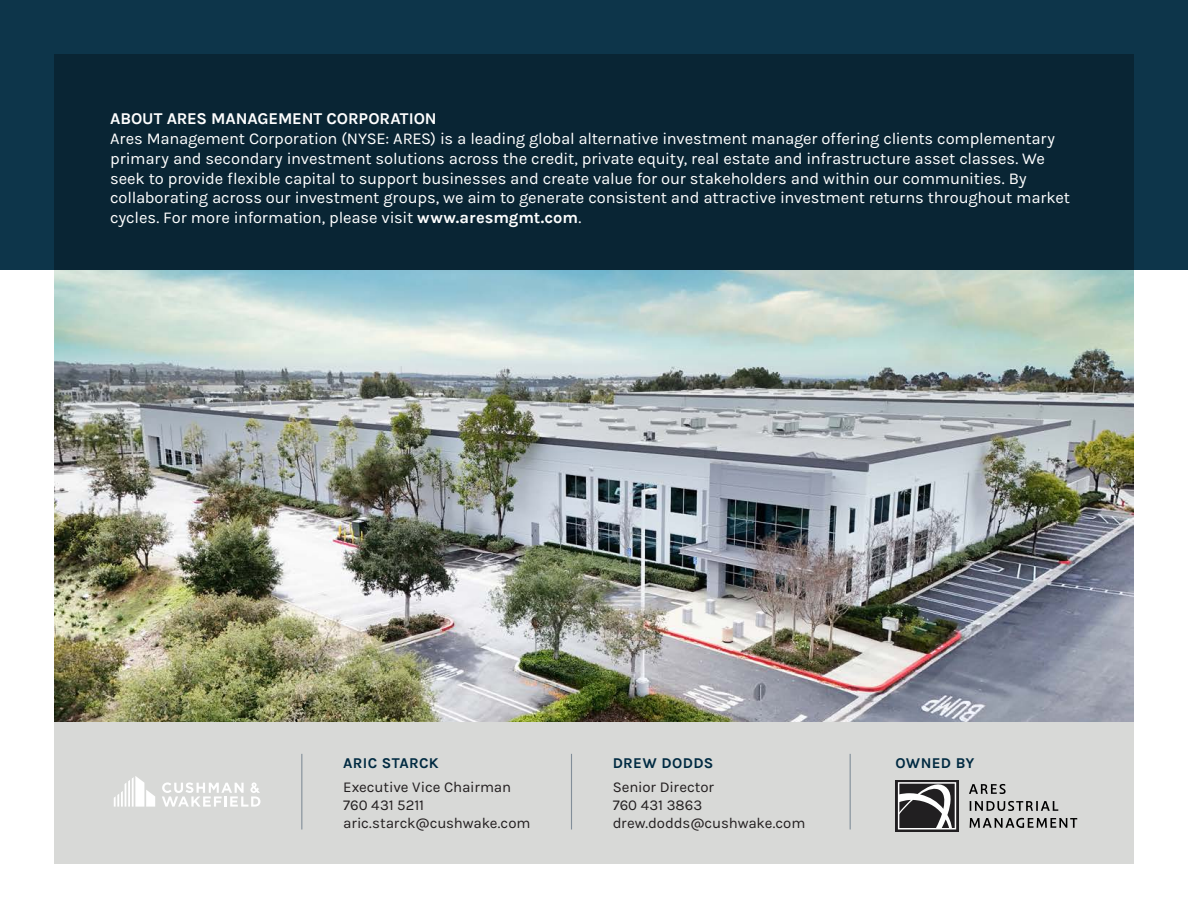
<style>
.page{position:relative;width:1188px;height:918px;background:#fff}
.page>*{position:absolute;margin:0;border:0;box-sizing:border-box;transform-origin:0 0}
.Bullets_-_White{font:16.5px/19.8px "Karla";letter-spacing:-.01em;color:#fff}
.Bullets_-_White-2{font:700 16.5px "Karla";letter-spacing:-.005em;color:#fff}
.Body_Copy_-_Black{font:15px/18px "Karla";letter-spacing:-.005em;color:#231f20}
.Body_Copy_-_Black-2{font:700 15px "Karla";letter-spacing:.02em;color:#002a41}
.s1{font-weight:700}
.s2{font-weight:700;color:#002a41}
</style>
<div class="page">
<div style="left:54px;top:54px;width:1080px;height:810px;background:#d8d9d7"></div>
<svg style="left:0;top:0;width:1188px;height:270px;background:#0a293a"></svg>
<img style="left:54px;top:270px;width:1080px;height:452px">
<hr style="left:850px;top:754px;width:1px;height:75px;background:#828e99">
<svg style="left:114px;top:776px;width:41px;height:31px"></svg>
<svg style="left:162px;top:782px;width:99px;height:25px"></svg>
<svg style="left:969px;top:784px;width:37px;height:10px"></svg>
<svg style="left:970px;top:801px;width:88px;height:10px"></svg>
<svg style="left:970px;top:818px;width:107px;height:10px"></svg>
<svg style="left:896px;top:780px;width:63px;height:52px"></svg>
<svg style="left:898px;top:782px;width:58px;height:47px;background:#6d6c6d"></svg>
<hr style="left:571px;top:754px;width:1px;height:75px;background:#828e99">
<hr style="left:301px;top:754px;width:1px;height:75px;background:#828e99">
<p class="Bullets_-_White-2" style="left:110px;top:109px;width:328px">ABOUT ARES MANAGEMENT CORPORATION</p>
<p class="Bullets_-_White" style="left:110px;top:129px;width:961px">Ares Management Corporation (NYSE: ARES) is a leading global alternative investment manager offering clients complementary primary and secondary investment solutions across the credit, private equity, real estate and infrastructure asset classes. We seek to provide flexible capital to support businesses and create value for our stakeholders and within our communities. By collaborating across our investment groups, we aim to generate consistent and attractive investment returns throughout market cycles. For more information, please visit <span class="s1">www.aresmgmt.com</span>.</p>
<p class="Body_Copy_-_Black" style="left:343px;top:752px;width:169px;line-height:24px"><span class="s2">ARIC STARCK<br></span>Executive Vice Chairman</p>
<p class="Body_Copy_-_Black" style="left:343px;top:797px;width:189px">760 431 5211 aric.starck@cushwake.com</p>
<p class="Body_Copy_-_Black-2" style="left:613px;top:755px;width:102px">DREW DODDS</p>
<p class="Body_Copy_-_Black-2" style="left:896px;top:754px;width:81px">OWNED BY</p>
<p class="Body_Copy_-_Black" style="left:613px;top:779px;width:103px">Senior Director</p>
<p class="Body_Copy_-_Black" style="left:613px;top:797px;width:194px">760 431 3863 drew.dodds@cushwake.com</p>
</div>
